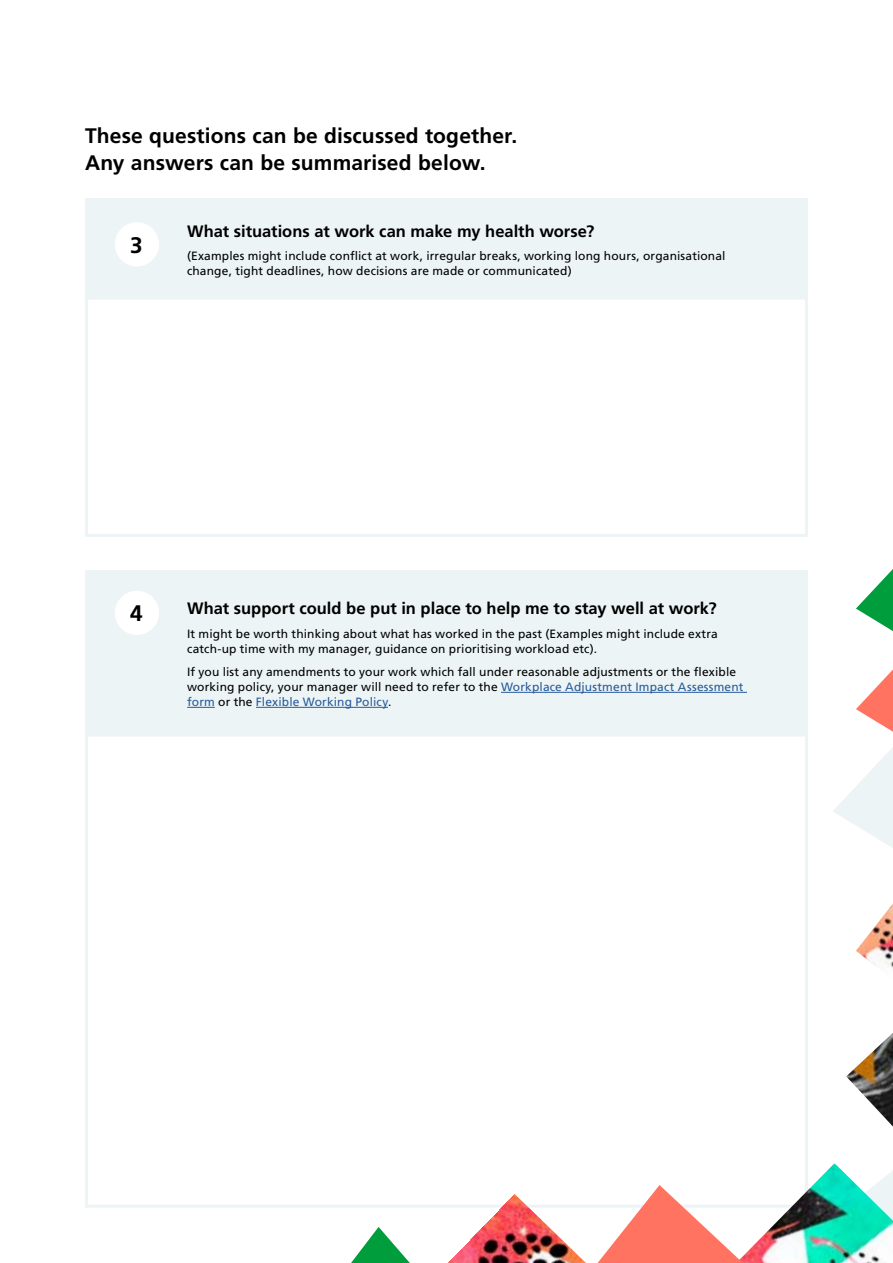
<style>
.page{position:relative;width:893px;height:1263px;background:#fff}
.page>*{position:absolute;margin:0;border:0;box-sizing:border-box;transform-origin:0 0}
.t1{font:700 22.5px "Frutiger LT Std";color:#000}
.t2{font:700 21px/27px "Frutiger LT Std";letter-spacing:.005em;color:#000}
.t3{font:700 16.5px "Frutiger LT Std";color:#000}
.t4{font:12px/15px "Frutiger LT Std";letter-spacing:.01em;color:#000}
.s1{color:#275b9b}
</style>
<div class="page">
<div style="left:85px;top:570px;width:723px;height:163px;background:#edf4f5"></div>
<div style="left:85px;top:198px;width:723px;height:100px;background:#edf4f5"></div>
<div style="left:115px;top:222px;width:44px;height:44px;background:#fff;border-radius:50%"></div>
<hr style="left:501px;top:692px;width:246px;height:1px;background:#275b9b">
<svg style="left:187px;top:707px;width:28px;height:1px"></svg>
<hr style="left:256px;top:707px;width:132px;height:1px;background:#275b9b">
<div style="left:115px;top:591px;width:44px;height:44px;background:#fff;border-radius:50%"></div>
<div style="left:85px;top:297px;width:723px;height:240px;border:3px solid #edf4f5"></div>
<div style="left:85px;top:733px;width:723px;height:475px;border:3px solid #edf4f5"></div>
<img style="left:743px;top:1163px;width:150px;height:100px">
<svg style="left:856px;top:669px;width:37px;height:63px"></svg>
<img style="left:856px;top:903px;width:37px;height:67px">
<svg style="left:833px;top:747px;width:60px;height:101px"></svg>
<img style="left:447px;top:1194px;width:139px;height:69px">
<svg style="left:351px;top:1227px;width:59px;height:36px"></svg>
<svg style="left:856px;top:569px;width:37px;height:62px"></svg>
<svg style="left:598px;top:1185px;width:145px;height:78px"></svg>
<img style="left:846px;top:1033px;width:47px;height:93px">
<h2 class="t2" style="left:85px;top:123px;width:434px">These questions can be discussed together.<br>Any answers can be summarised below.</h2>
<h1 class="t1" style="left:130px;top:232px;width:14px">3</h1>
<h3 class="t3" style="left:187px;top:221px;width:409px">What situations at work can make my health worse?</h3>
<p class="t4" style="left:187px;top:249px;width:540px">(Examples might include conflict at work, irregular breaks, working long hours, organisational change, tight deadlines, how decisions are made or communicated)</p>
<h1 class="t1" style="left:130px;top:600px;width:14px">4</h1>
<h3 class="t3" style="left:187px;top:599px;width:531px">What support could be put in place to help me to stay well at work?</h3>
<p class="t4" style="left:187px;top:626px;width:532px">It might be worth thinking about what has worked in the past (Examples might include extra catch-up time with my manager, guidance on prioritising workload etc).</p>
<p class="t4" style="left:187px;top:664px;width:558px">If you list any amendments to your work which fall under reasonable adjustments or the flexible working policy, your manager will need to refer to the <span class="s1">Workplace Adjustment Impact Assessment form</span> or the <span class="s1">Flexible Working Policy</span>.</p>
</div>
